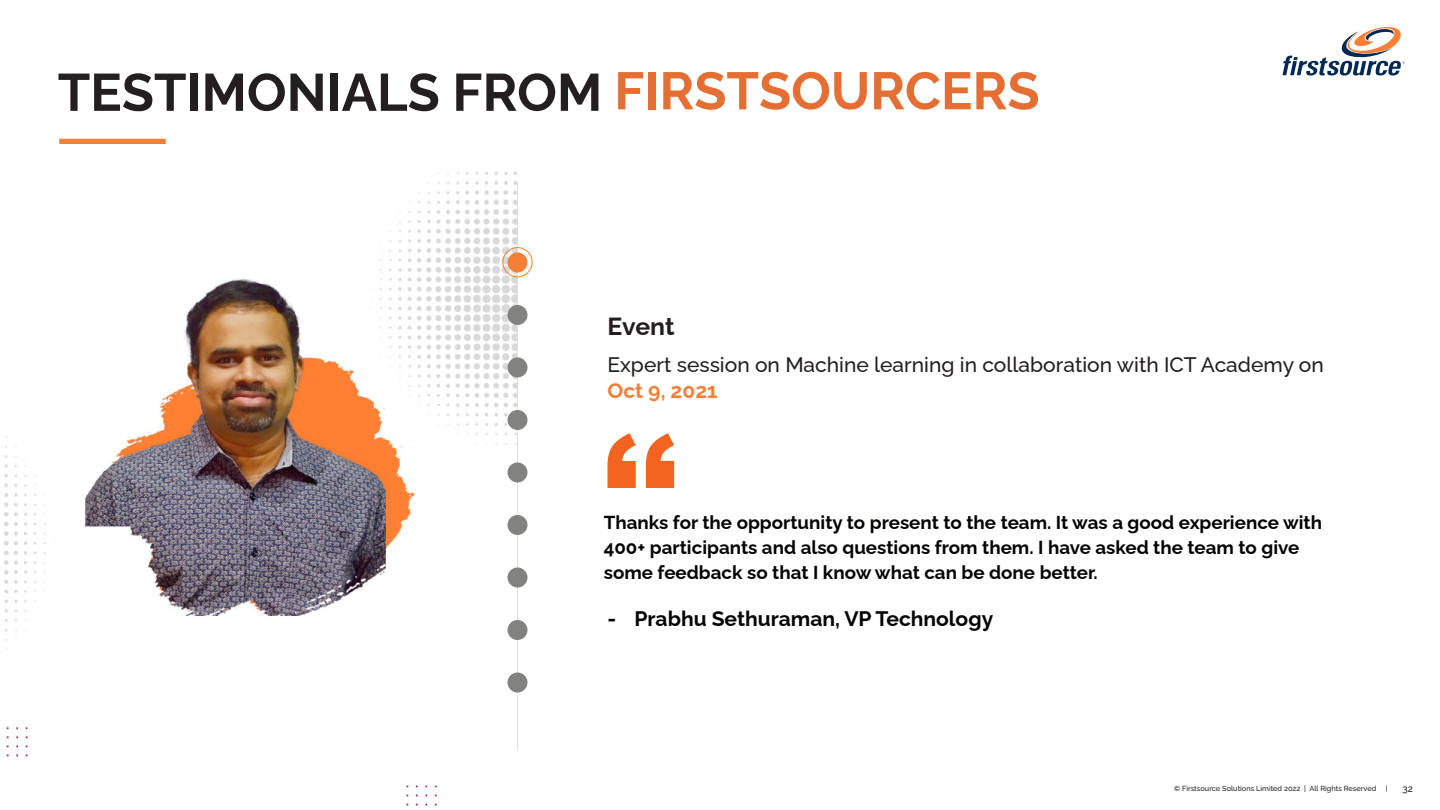
<style>
.page{position:relative;width:1440px;height:810px;background:#fff}
.page>*{position:absolute;margin:0;border:0;box-sizing:border-box;transform-origin:0 0}
.t1{font:700 52.5px "Raleway";color:#231f20}
.t2{font:700 24.75px "Raleway";letter-spacing:-.005em;color:#231f20}
.t3{font:500 21px "Raleway";color:#231f20}
.t4{font:700 21px "Raleway";color:#040503}
.t5{font:700 21px "Raleway";color:#f47f36}
.t6{font:700 18.75px/24.8px "Raleway";color:#040503}
.t7{font:500 9.75px "Raleway";color:#231f20}
.t8{font:500 7.35px "Raleway";color:#231f20}
.s1{color:#e56e33}
</style>
<div class="page">
<svg style="left:608px;top:433px;width:66px;height:55px"></svg>
<div style="left:59px;top:139px;width:107px;height:5px;background:#f47f36"></div>
<img style="left:4px;top:171px;width:514px;height:636px">
<hr style="left:517px;top:181px;width:1px;height:569px;background:#e0dfde">
<div style="left:508px;top:252px;width:20px;height:20px;background:#f47f36;border-radius:50%"></div>
<div style="left:508px;top:462px;width:20px;height:20px;background:#828281;border-radius:50%"></div>
<div style="left:508px;top:357px;width:20px;height:20px;background:#828281;border-radius:50%"></div>
<div style="left:508px;top:567px;width:20px;height:20px;background:#828281;border-radius:50%"></div>
<div style="left:508px;top:305px;width:20px;height:20px;background:#828281;border-radius:50%"></div>
<div style="left:508px;top:515px;width:20px;height:20px;background:#828281;border-radius:50%"></div>
<div style="left:508px;top:410px;width:20px;height:20px;background:#828281;border-radius:50%"></div>
<div style="left:503px;top:247px;width:30px;height:30px;border:1px solid #f47f36;border-radius:50%"></div>
<div style="left:508px;top:673px;width:20px;height:19px;background:#828281;border-radius:50%"></div>
<div style="left:508px;top:620px;width:20px;height:20px;background:#828281;border-radius:50%"></div>
<svg style="left:1283px;top:27px;width:122px;height:49px"></svg>
<h1 class="t1" style="left:58px;top:71px;width:983px">TESTIMONIALS FROM <span class="s1">FIRSTSOURCERS</span></h1>
<h2 class="t2" style="left:608px;top:316px;width:69px">Event</h2>
<p class="t3" style="left:608px;top:356px;width:718px">Expert session on Machine learning in collaboration with ICT Academy on</p>
<p class="t5" style="left:608px;top:382px;width:112px">Oct 9, 2021</p>
<p class="t6" style="left:604px;top:512px;width:720px">Thanks for the opportunity to present to the team. It was a good experience with<br>400+ participants and also questions from them. I have asked the team to give some feedback so that I know what can be done better.</p>
<p class="t4" style="left:608px;top:610px;width:387px">- Prabhu Sethuraman, VP Technology</p>
<p class="t8" style="left:1174px;top:785px;width:204px">© Firstsource Solutions Limited 2022 | All Rights Reserved</p>
<p class="t8" style="left:1386px;top:785px;width:3px">|</p>
<p class="t7" style="left:1403px;top:785px;width:12px">32</p>
</div>
